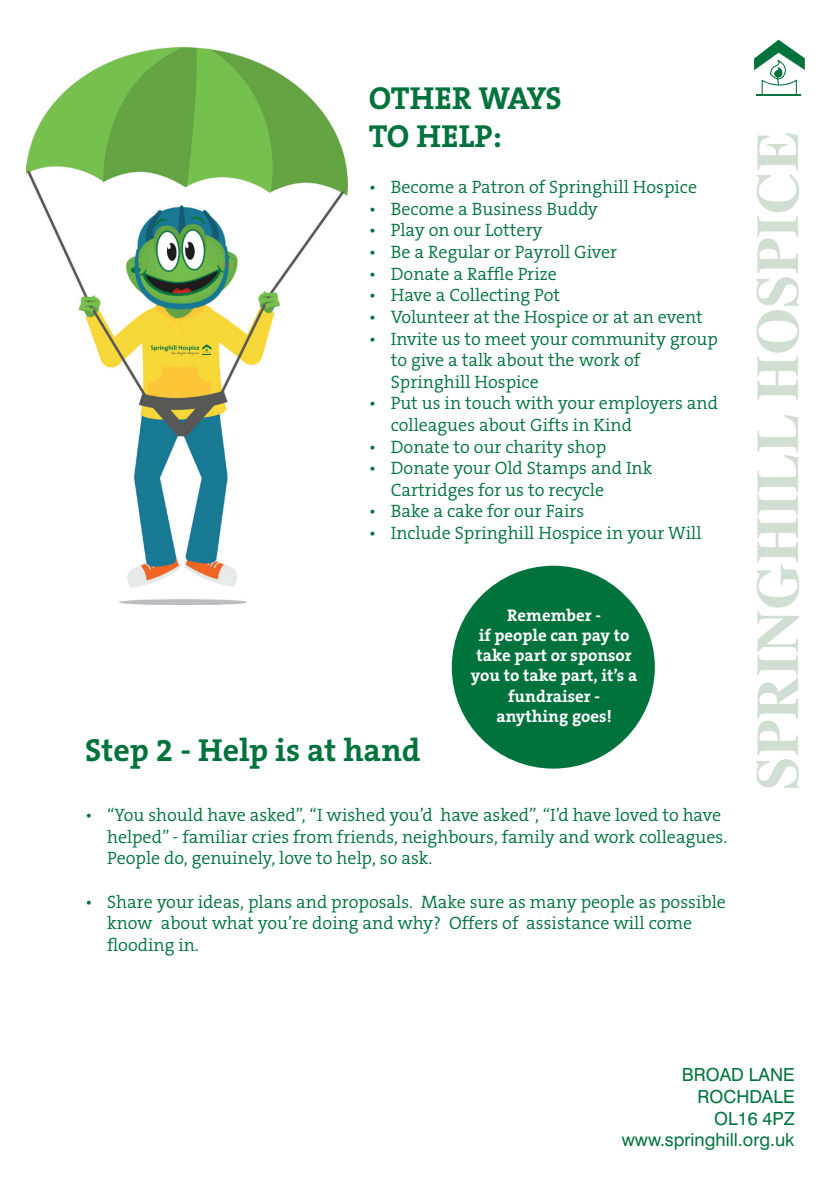
<style>
.page{position:relative;width:840px;height:1191px;background:#fff}
.page>*{position:absolute;margin:0;border:0;box-sizing:border-box;transform-origin:0 0}
.t1{font:700 60px "Times";color:#d1ded2}
.t2{font:700 32px/38.4px "The Serif B7";color:#00733d}
.t3{font:300 18px/21.6px "The Serif B4";color:#00733d}
.t4{font:18px/21.6px "Swiss 721 BT";color:#00733d;text-align:right}
.t5{font:700 16.8px/20.2px "The Serif B7";color:#fff;text-align:center}
</style>
<div class="page">
<div style="left:451px;top:566px;width:203px;height:202px;background:#00733d;border-radius:50%"></div>
<img style="left:26px;top:48px;width:321px;height:556px">
<svg style="left:754px;top:40px;width:50px;height:55px"></svg>
<svg style="left:151px;top:344px;width:60px;height:11px"></svg>
<h2 class="t2" style="left:368px;top:80px;width:194px">OTHER WAYS<br>TO HELP:</h2>
<p class="t3" style="left:368px;top:177px;width:329px">• Become a Patron of Springhill Hospice</p>
<p class="t3" style="left:368px;top:198px;width:230px">• Become a Business Buddy</p>
<p class="t3" style="left:368px;top:220px;width:175px">• Play on our Lottery</p>
<p class="t3" style="left:368px;top:242px;width:250px">• Be a Regular or Payroll Giver</p>
<p class="t3" style="left:368px;top:263px;width:189px">• Donate a Raffle Prize</p>
<p class="t3" style="left:368px;top:285px;width:193px">• Have a Collecting Pot</p>
<p class="t3" style="left:368px;top:306px;width:335px">• Volunteer at the Hospice or at an event</p>
<p class="t3" style="left:390px;top:328px;width:328px;text-indent:-22px">• Invite us to meet your community group to give a talk about the work of<br>Springhill Hospice</p>
<p class="t3" style="left:390px;top:393px;width:328px;text-indent:-22px">• Put us in touch with your employers and colleagues about Gifts in Kind</p>
<p class="t3" style="left:368px;top:436px;width:239px">• Donate to our charity shop</p>
<p class="t3" style="left:390px;top:458px;width:263px;text-indent:-22px">• Donate your Old Stamps and Ink<br>Cartridges for us to recycle</p>
<p class="t3" style="left:368px;top:501px;width:217px">• Bake a cake for our Fairs</p>
<p class="t3" style="left:368px;top:522px;width:334px">• Include Springhill Hospice in your Will</p>
<p class="t5" style="left:470px;top:605px;width:168px">Remember -<br>if people can pay to take part or sponsor you to take part, it’s a fundraiser - anything goes!</p>
<h2 class="t2" style="left:85px;top:732px;width:337px">Step 2 - Help is at hand</h2>
<p class="t3" style="left:107px;top:805px;width:621px;text-indent:-22px">• “You should have asked”, “I wished you’d have asked”, “I’d have loved to have helped” - familiar cries from friends, neighbours, family and work colleagues.<br>People do, genuinely, love to help, so ask.</p>
<p class="t3" style="left:107px;top:891px;width:620px;text-indent:-22px">• Share your ideas, plans and proposals. Make sure as many people as possible know about what you’re doing and why? Offers of assistance will come flooding in.</p>
<h1 class="t1" style="left:719px;top:790px;width:660px;rotate:-90deg">SPRINGHILL HOSPICE</h1>
<p class="t4" style="left:621px;top:1064px;width:174px">BROAD LANE<br>ROCHDALE<br>OL16 4PZ<br>WWW.SPRINGHILL.ORG.UK</p>
</div>
